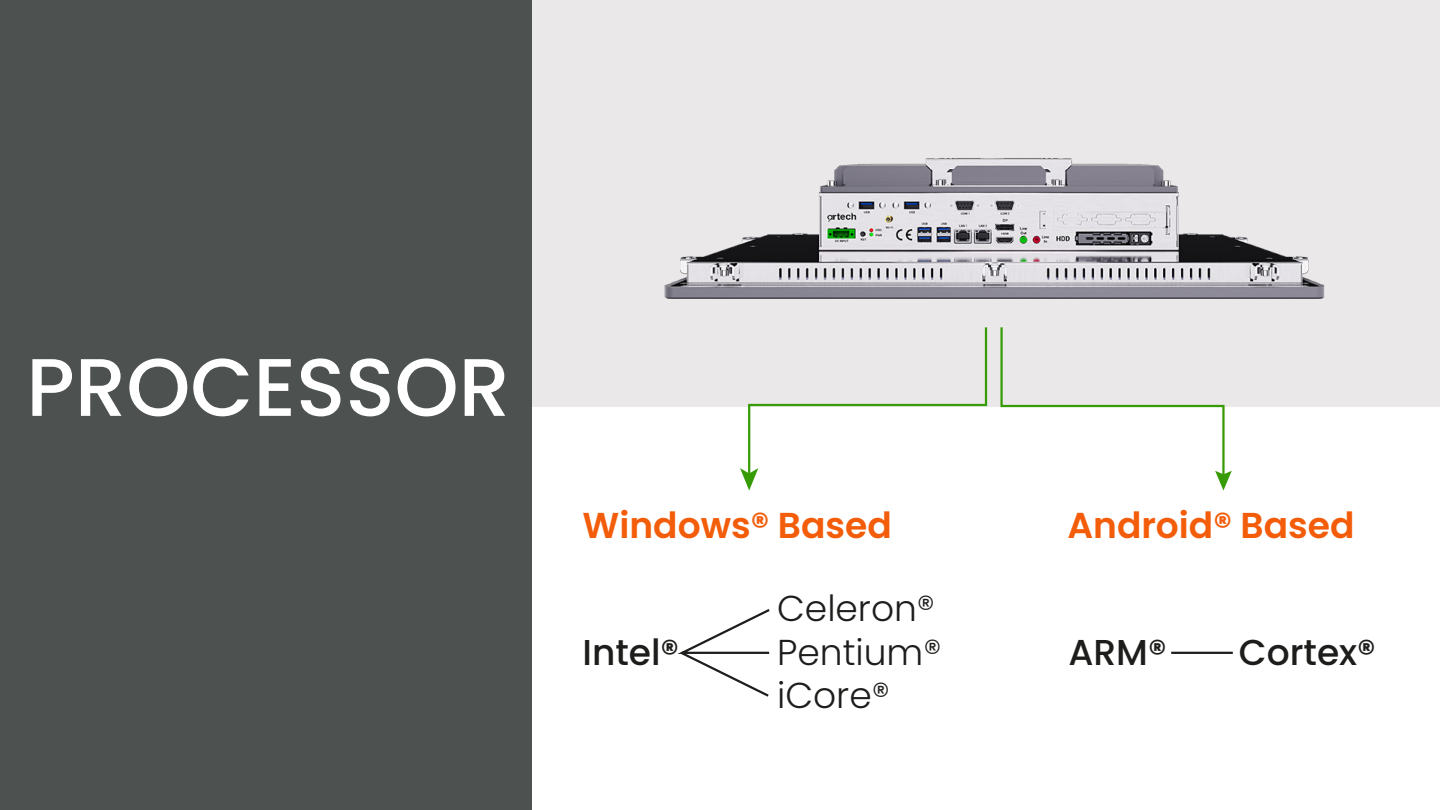
<style>
.page{position:relative;width:1440px;height:810px;background:#fff}
.page>*{position:absolute;margin:0;border:0;box-sizing:border-box;transform-origin:0 0}
.t1{font:500 81.53px "Poppins";color:#fff}
.t2{font:600 36px "Poppins";color:#f35c09}
.t3{font:300 36px/43.2px "Poppins";color:#1d1d1b}
.t4{font:500 36px "Poppins";color:#1d1d1b}
</style>
<div class="page">
<div style="left:532px;top:0;width:908px;height:406px;background:#ebe8e9"></div>
<div style="left:0;top:0;width:532px;height:810px;background:#4d5251"></div>
<img style="left:656px;top:158px;width:675px;height:249px">
<svg style="left:740px;top:325px;width:248px;height:166px"></svg>
<svg style="left:999px;top:325px;width:233px;height:166px"></svg>
<svg style="left:677px;top:609px;width:93px;height:88px"></svg>
<hr style="left:1171px;top:652px;width:62px;height:2px;background:#1d1d1b">
<h1 class="t1" style="left:26px;top:340px;width:485px">PROCESSOR</h1>
<p class="t2" style="left:583px;top:505px;width:311px">Windows® Based</p>
<p class="t2" style="left:1067px;top:505px;width:289px">Android® Based</p>
<p class="t3" style="left:777px;top:587px;width:166px">Celeron®<br>Pentium® iCore®</p>
<p class="t4" style="left:583px;top:631px;width:98px">Intel®</p>
<p class="t4" style="left:1068px;top:631px;width:100px">ARM®</p>
<p class="t4" style="left:1239px;top:631px;width:138px">Cortex®</p>
</div>
